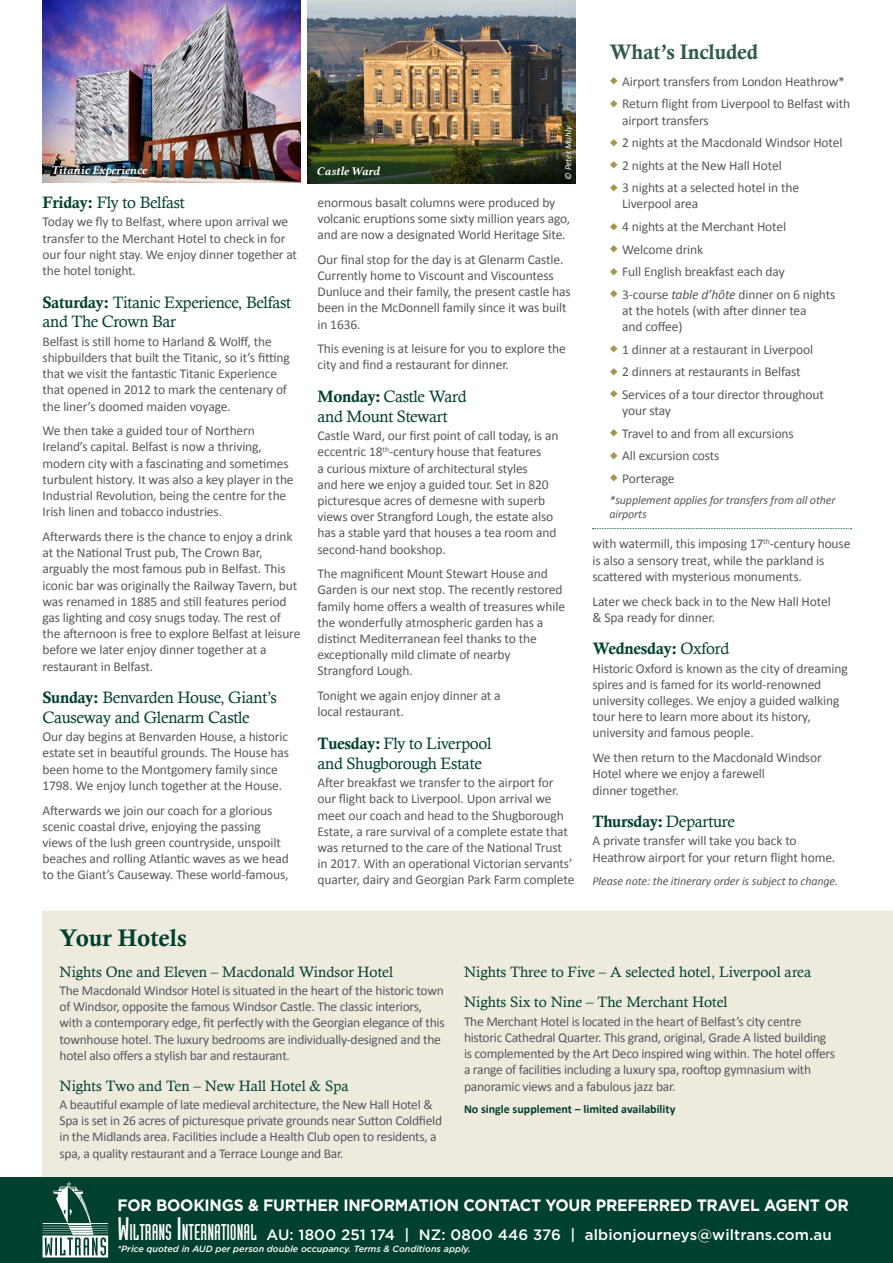
<style>
.page{position:relative;width:893px;height:1263px;background:#fff}
.page>*{position:absolute;margin:0;border:0;box-sizing:border-box;transform-origin:0 0}
.t1{font:24px "Calis MT Bol";color:#00402e}
.t2{font:21px "Calis MT Bol";letter-spacing:-.01em;color:#305a49}
.t3{font:16.5px/19.8px "Calisto";letter-spacing:-.02em;color:#00402e}
.t4{font:700 16.5px "Gotham";letter-spacing:-.015em;color:#fff;scale:.95 1}
.t5{font:16.5px "Calis MT Bol";letter-spacing:-.02em;color:#00402e}
.t6{font:15px/30.8px "Calisto";color:#00402e}
.t7{font:500 15px "Gotham";letter-spacing:.01em;color:#fff}
.t8{font:13.5px/16.2px "Calibri";letter-spacing:-.01em;color:#58595b}
.t9{font:italic 12px/14.4px "Calibri";letter-spacing:-.01em;color:#58595b}
.t10{font:700 12px "Calibri";color:#00402e}
.t11{font:12px "Lin Libertine BI";letter-spacing:-.01em;color:#fff}
.t12{font:italic 500 9px "Gotham";color:#fff}
.t13{font:italic 9px "Calibri";color:#fff}
.s1{font-family:"Calis MT Bol"}
.s2{font-style:italic}
.s3{font-family:"Calisto"}
.s4{font-family:"Industria Solid";font-weight:400;font-size:31.95px}
.s5{font-family:"Industria Solid";font-weight:400;font-size:22.35px}
</style>
<div class="page">
<div style="left:43px;top:912px;width:850px;height:266px;background:#eeeade"></div>
<img style="left:308px;top:0;width:267px;height:184px">
<img style="left:43px;top:0;width:257px;height:183px">
<svg style="left:592px;top:528px;width:259px;height:1px"></svg>
<div style="left:0;top:1178px;width:893px;height:85px;background:#00402e"></div>
<svg style="left:43px;top:1182px;width:65px;height:75px"></svg>
<p class="t11" style="left:51px;top:162px;width:97px">Titanic Experience</p>
<p class="t3" style="left:43px;top:192px;width:144px"><span class="s1">Friday:</span> Fly to Belfast</p>
<p class="t8" style="left:43px;top:214px;width:256px">Today we fly to Belfast, where upon arrival we transfer to the Merchant Hotel to check in for our four night stay. We enjoy dinner together at the hotel tonight.</p>
<p class="t3" style="left:43px;top:292px;width:250px"><span class="s1">Saturday:</span> Titanic Experience, Belfast and The Crown Bar</p>
<p class="t8" style="left:43px;top:333px;width:249px">Belfast is still home to Harland &amp; Wolff, the shipbuilders that built the Titanic, so it’s fitting that we visit the fantastic Titanic Experience that opened in 2012 to mark the centenary of the liner’s doomed maiden voyage.</p>
<p class="t8" style="left:43px;top:423px;width:253px">We then take a guided tour of Northern Ireland’s capital. Belfast is now a thriving, modern city with a fascinating and sometimes turbulent history. It was also a key player in the Industrial Revolution, being the centre for the Irish linen and tobacco industries.</p>
<p class="t8" style="left:43px;top:528px;width:259px">Afterwards there is the chance to enjoy a drink at the National Trust pub, The Crown Bar, arguably the most famous pub in Belfast. This iconic bar was originally the Railway Tavern, but was renamed in 1885 and still features period gas lighting and cosy snugs today. The rest of the afternoon is free to explore Belfast at leisure before we later enjoy dinner together at a restaurant in Belfast.</p>
<p class="t3" style="left:43px;top:687px;width:236px"><span class="s1">Sunday:</span> Benvarden House, Giant’s<br>Causeway and Glenarm Castle</p>
<p class="t8" style="left:43px;top:729px;width:248px">Our day begins at Benvarden House, a historic estate set in beautiful grounds. The House has been home to the Montgomery family since 1798. We enjoy lunch together at the House.</p>
<p class="t8" style="left:43px;top:802px;width:248px">Afterwards we join our coach for a glorious scenic coastal drive, enjoying the passing views of the lush green countryside, unspoilt beaches and rolling Atlantic waves as we head to the Giant’s Causeway. These world-famous,</p>
<p class="t11" style="left:316px;top:163px;width:65px">Castle Ward</p>
<p class="t13" style="left:562px;top:180px;width:55px;rotate:-90deg">© Peter Muhly</p>
<p class="t8" style="left:317px;top:194px;width:254px">enormous basalt columns were produced by volcanic eruptions some sixty million years ago, and are now a designated World Heritage Site.</p>
<p class="t8" style="left:317px;top:251px;width:255px">Our final stop for the day is at Glenarm Castle.<br>Currently home to Viscount and Viscountess Dunluce and their family, the present castle has been in the McDonnell family since it was built in 1636.</p>
<p class="t8" style="left:317px;top:341px;width:250px">This evening is at leisure for you to explore the city and find a restaurant for dinner.</p>
<p class="t3" style="left:317px;top:386px;width:151px"><span class="s1">Monday:</span> Castle Ward and Mount Stewart</p>
<p class="t8" style="left:317px;top:428px;width:242px">Castle Ward, our first point of call today, is an eccentric 18<sup>th</sup>-century house that features<br>a curious mixture of architectural styles<br>and here we enjoy a guided tour. Set in 820 picturesque acres of demesne with superb views over Strangford Lough, the estate also has a stable yard that houses a tea room and second-hand bookshop.</p>
<p class="t8" style="left:317px;top:566px;width:249px">The magnificent Mount Stewart House and Garden is our next stop. The recently restored family home offers a wealth of treasures while the wonderfully atmospheric garden has a distinct Mediterranean feel thanks to the exceptionally mild climate of nearby Strangford Lough.</p>
<p class="t8" style="left:317px;top:688px;width:185px">Tonight we again enjoy dinner at a local restaurant.</p>
<p class="t3" style="left:317px;top:733px;width:176px"><span class="s1">Tuesday:</span> Fly to Liverpool and Shugborough Estate</p>
<p class="t8" style="left:317px;top:774px;width:258px">After breakfast we transfer to the airport for our flight back to Liverpool. Upon arrival we meet our coach and head to the Shugborough Estate, a rare survival of a complete estate that was returned to the care of the National Trust in 2017. With an operational Victorian servants’ quarter, dairy and Georgian Park Farm complete</p>
<h2 class="t2" style="left:609px;top:40px;width:150px">What’s Included</h2>
<p class="t8" style="left:622px;top:70px;width:229px;line-height:22.6px">Airport transfers from London Heathrow*<br>Return flight from Liverpool to Belfast with</p>
<p class="t8" style="left:622px;top:109px;width:222px;line-height:22.6px">airport transfers<br>2 nights at the Macdonald Windsor Hotel<br>2 nights at the New Hall Hotel<br>3 nights at a selected hotel in the</p>
<p class="t8" style="left:622px;top:193px;width:215px;line-height:22.6px">Liverpool area<br>4 nights at the Merchant Hotel<br>Welcome drink<br>Full English breakfast each day<br>3-course <span class="s2">table d’hôte</span> dinner on 6 nights</p>
<p class="t8" style="left:622px;top:302px;width:186px">at the hotels (with after dinner tea and coffee)</p>
<p class="t8" style="left:622px;top:338px;width:203px;line-height:22.6px">1 dinner at a restaurant in Liverpool<br>2 dinners at restaurants in Belfast<br>Services of a tour director throughout</p>
<p class="t8" style="left:622px;top:399px;width:173px;line-height:22.6px">your stay<br>Travel to and from all excursions<br>All excursion costs<br>Porterage</p>
<p class="t9" style="left:609px;top:492px;width:228px">*supplement applies for transfers from all other airports</p>
<p class="t8" style="left:592px;top:536px;width:259px">with watermill, this imposing 17<sup>th</sup>-century house is also a sensory treat, while the parkland is scattered with mysterious monuments.</p>
<p class="t8" style="left:592px;top:593px;width:240px">Later we check back in to the New Hall Hotel &amp; Spa ready for dinner.</p>
<p class="t5" style="left:592px;top:639px;width:138px">Wednesday: <span class="s3">Oxford</span></p>
<p class="t8" style="left:592px;top:660px;width:257px">Historic Oxford is known as the city of dreaming spires and is famed for its world-renowned university colleges. We enjoy a guided walking tour here to learn more about its history, university and famous people.</p>
<p class="t8" style="left:592px;top:750px;width:231px">We then return to the Macdonald Windsor<br>Hotel where we enjoy a farewell<br>dinner together.</p>
<p class="t5" style="left:592px;top:812px;width:144px">Thursday: <span class="s3">Departure</span></p>
<p class="t8" style="left:592px;top:833px;width:244px">A private transfer will take you back to<br>Heathrow airport for your return flight home.</p>
<p class="t9" style="left:592px;top:873px;width:247px">Please note: the itinerary order is subject to change.</p>
<h1 class="t1" style="left:60px;top:924px;width:129px">Your Hotels</h1>
<p class="t6" style="left:60px;top:956px;width:335px">Nights One and Eleven – Macdonald Windsor Hotel</p>
<p class="t8" style="left:60px;top:982px;width:387px">The Macdonald Windsor Hotel is situated in the heart of the historic town of Windsor, opposite the famous Windsor Castle. The classic interiors, with a contemporary edge, fit perfectly with the Georgian elegance of this townhouse hotel. The luxury bedrooms are individually-designed and the hotel also offers a stylish bar and restaurant.</p>
<p class="t6" style="left:60px;top:1070px;width:291px">Nights Two and Ten – New Hall Hotel &amp; Spa</p>
<p class="t8" style="left:60px;top:1096px;width:384px">A beautiful example of late medieval architecture, the New Hall Hotel &amp; Spa is set in 26 acres of picturesque private grounds near Sutton Coldfield in the Midlands area. Facilities include a Health Club open to residents, a spa, a quality restaurant and a Terrace Lounge and Bar.</p>
<p class="t6" style="left:464px;top:956px;width:349px">Nights Three to Five – A selected hotel, Liverpool area<br>Nights Six to Nine – The Merchant Hotel</p>
<p class="t8" style="left:464px;top:1013px;width:372px">The Merchant Hotel is located in the heart of Belfast’s city centre historic Cathedral Quarter. This grand, original, Grade A listed building is complemented by the Art Deco inspired wing within. The hotel offers a range of facilities including a luxury spa, rooftop gymnasium with panoramic views and a fabulous jazz bar.</p>
<p class="t10" style="left:464px;top:1102px;width:213px">No single supplement – limited availability</p>
<p class="t4" style="left:117px;top:1195px;width:771px">FOR BOOKINGS &amp; FURTHER INFORMATION CONTACT YOUR PREFERRED TRAVEL AGENT OR</p>
<p class="t7" style="left:117px;top:1225px;width:716px"><span class="s4">W</span><span class="s5">ILTRANS</span> <span class="s4">I</span><span class="s5">NTERNATIONAL</span> AU: 1800 251 174 | NZ: 0800 446 376 | albionjourneys@wiltrans.com.au</p>
<p class="t12" style="left:117px;top:1244px;width:355px">*Price quoted in AUD per person double occupancy. Terms &amp; Conditions apply.</p>
</div>
